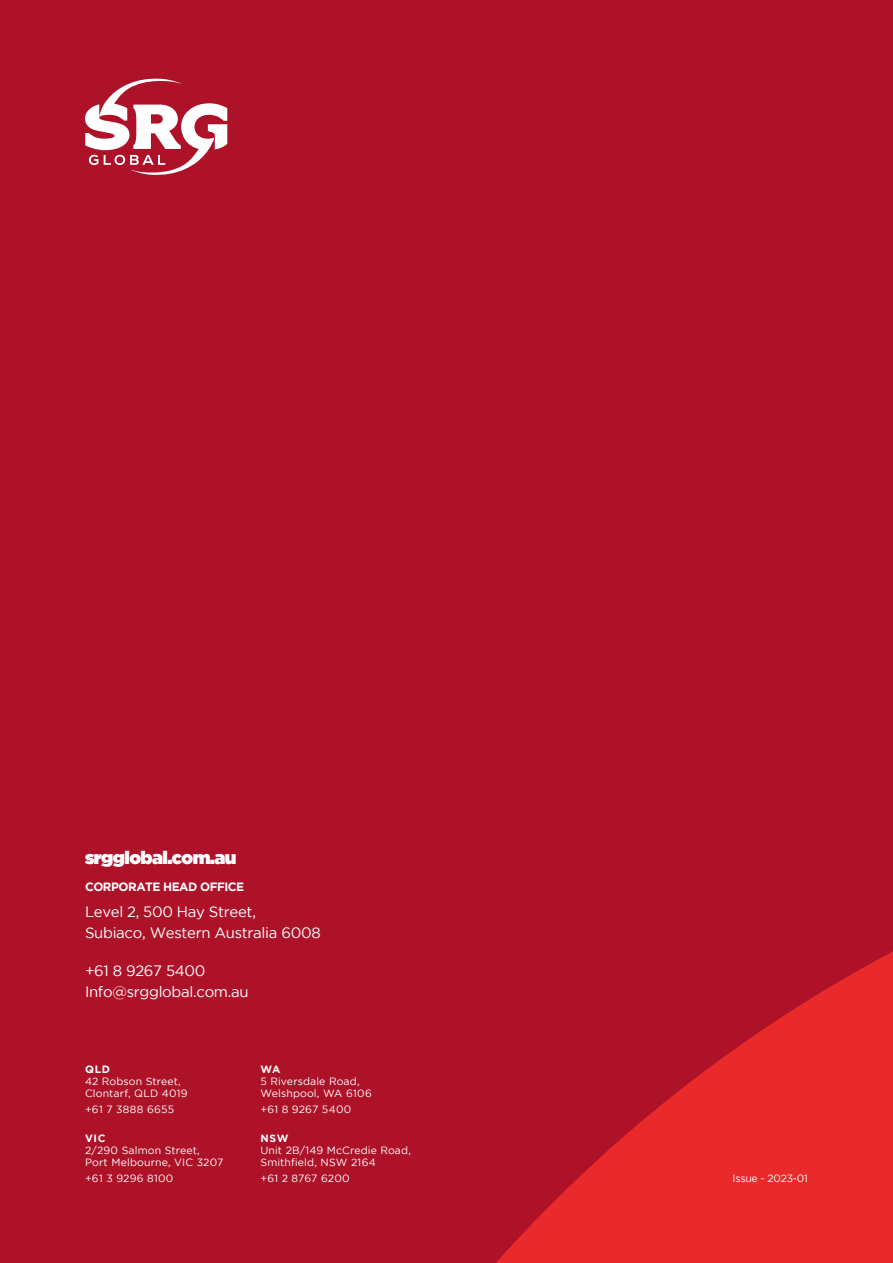
<style>
.page{position:relative;width:893px;height:1263px;background:#ae1229}
.page>*{position:absolute;margin:0;border:0;box-sizing:border-box;transform-origin:0 0}
.t1{font:18px "Gotham Ultra";letter-spacing:-.03em;color:#fff}
.t2{font:15px/21px "Gotham";letter-spacing:-.02em;color:#fff}
.t3{font:700 12px "Gotham";letter-spacing:-.04em;color:#fff}
.t4{font:10.5px/12px "Gotham";letter-spacing:.015em;color:#fff}
.t5{font:10.5px "Gotham";letter-spacing:-.02em;color:#fff}
.t6{font:700 10.5px "Gotham";letter-spacing:.055em;color:#fff}
</style>
<div class="page">
<svg style="left:435px;top:747px;width:458px;height:516px;background:#bf1829"></svg>
<svg style="left:85px;top:79px;width:142px;height:96px"></svg>
<h1 class="t1" style="left:85px;top:847px;width:153px">srgglobal.com.au</h1>
<p class="t3" style="left:85px;top:880px;width:161px">CORPORATE HEAD OFFICE</p>
<h2 class="t2" style="left:85px;top:901px;width:237px">Level 2, 500 Hay Street,<br>Subiaco, Western Australia 6008</h2>
<h2 class="t2" style="left:85px;top:960px;width:165px">+61 8 9267 5400<br>Info@srgglobal.com.au</h2>
<p class="t6" style="left:85px;top:1063px;width:26px">QLD</p>
<p class="t4" style="left:85px;top:1075px;width:104px">42 Robson Street,<br>Clontarf, QLD 4019</p>
<p class="t4" style="left:85px;top:1103px;width:91px">+61 7 3888 6655</p>
<p class="t6" style="left:85px;top:1132px;width:22px">VIC</p>
<p class="t4" style="left:85px;top:1144px;width:140px">2/290 Salmon Street,<br>Port Melbourne, VIC 3207</p>
<p class="t4" style="left:85px;top:1172px;width:90px">+61 3 9296 8100</p>
<p class="t6" style="left:261px;top:1063px;width:22px">WA</p>
<p class="t4" style="left:260px;top:1075px;width:113px">5 Riversdale Road,<br>Welshpool, WA 6106</p>
<p class="t4" style="left:260px;top:1103px;width:92px">+61 8 9267 5400</p>
<p class="t6" style="left:261px;top:1132px;width:30px">NSW</p>
<p class="t4" style="left:260px;top:1144px;width:152px">Unit 2B/149 McCredie Road,<br>Smithfield, NSW 2164</p>
<p class="t4" style="left:260px;top:1172px;width:91px">+61 2 8767 6200</p>
<p class="t5" style="left:733px;top:1173px;width:77px">Issue - 2023-01</p>
</div>
